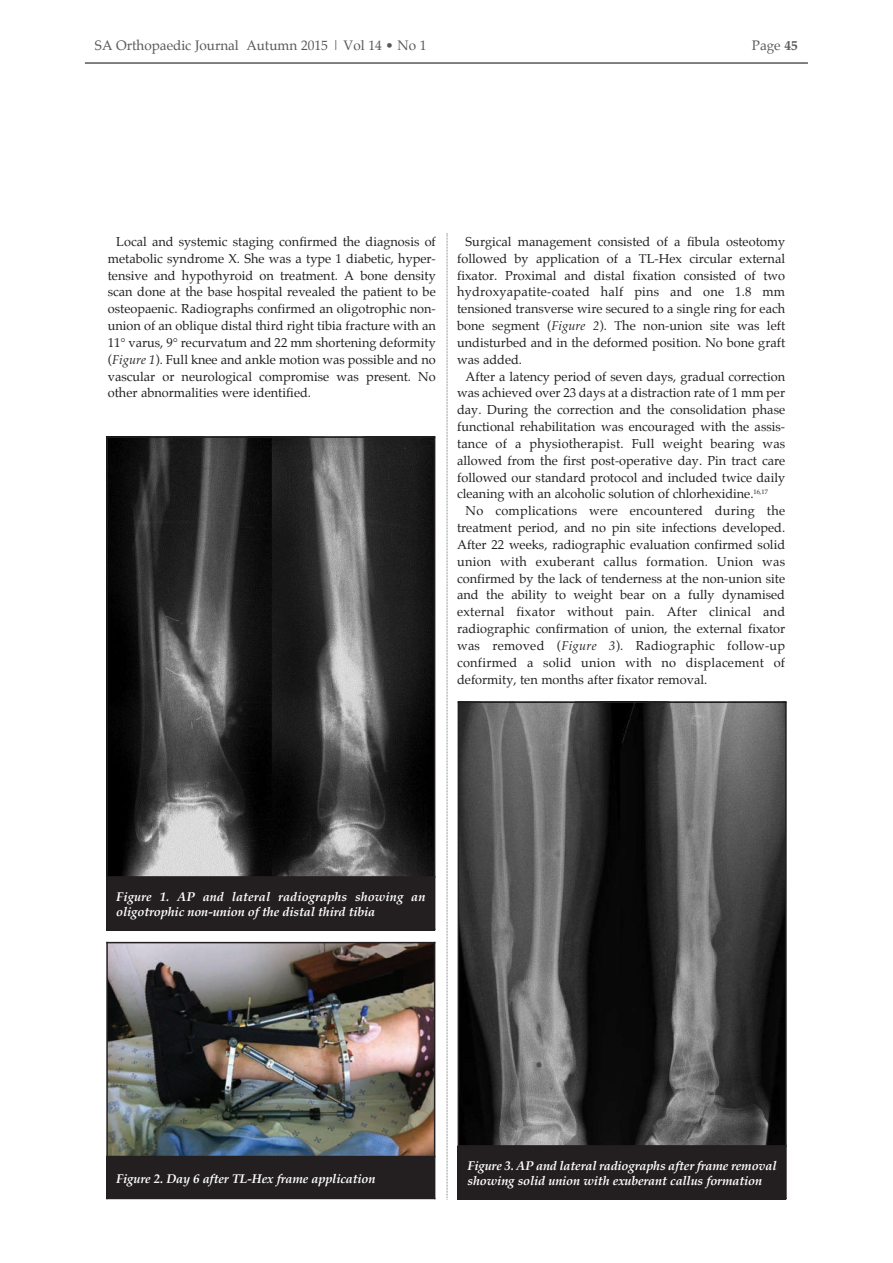
<style>
.page{position:relative;width:893px;height:1263px;background:#fff}
.page>*{position:absolute;margin:0;border:0;box-sizing:border-box;transform-origin:0 0}
.t1{font:13.5px "Palatino";color:#57585a}
.t2{font:12.75px/16.8px "Palatino";color:#231f20;text-align:justify}
.t3{font:12.75px "Palatino";letter-spacing:.02em;color:#231f20}
.t4{font:italic 700 12.75px/15.3px "Palatino";letter-spacing:-.015em;color:#fff}
.s1{font-weight:700}
.s2{font-style:italic}
</style>
<div class="page">
<hr style="left:85px;top:62px;width:723px;height:2px;background:#57585a">
<svg style="left:447px;top:233px;width:1px;height:967px"></svg>
<img style="left:108px;top:438px;width:326px;height:438px">
<div style="left:106px;top:877px;width:329px;height:53px;background:#231f20"></div>
<hr style="left:106px;top:436px;width:2px;height:494px;background:#231f20">
<hr style="left:434px;top:436px;width:1px;height:494px;background:#231f20">
<hr style="left:106px;top:436px;width:329px;height:2px;background:#231f20">
<hr style="left:106px;top:876px;width:329px;height:2px;background:#231f20">
<img style="left:459px;top:703px;width:326px;height:442px">
<div style="left:458px;top:1146px;width:328px;height:53px;background:#231f20"></div>
<hr style="left:458px;top:701px;width:1px;height:498px;background:#231f20">
<hr style="left:785px;top:701px;width:2px;height:498px;background:#231f20">
<hr style="left:458px;top:701px;width:329px;height:2px;background:#231f20">
<hr style="left:458px;top:1145px;width:329px;height:2px;background:#231f20">
<img style="left:108px;top:943px;width:326px;height:213px">
<div style="left:106px;top:1156px;width:329px;height:43px;background:#231f20"></div>
<hr style="left:106px;top:942px;width:2px;height:257px;background:#231f20">
<hr style="left:434px;top:942px;width:1px;height:257px;background:#231f20">
<hr style="left:106px;top:942px;width:329px;height:1px;background:#231f20">
<p class="t1" style="left:95px;top:39px;width:333px">SA Orthopaedic Journal Autumn 2015 | Vol 14 • No 1</p>
<p class="t1" style="left:752px;top:39px;width:48px">Page <span class="s1">45</span></p>
<p class="t2" style="left:108px;top:234px;width:330px;text-indent:9px">Local and systemic staging confirmed the diagnosis of metabolic syndrome X. She was a type 1 diabetic, hyper&shy;tensive and hypothyroid on treatment. A bone density scan done at the base hospital revealed the patient to be osteopaenic. Radiographs confirmed an oligotrophic non&shy;union of an oblique distal third right tibia fracture with an 11° varus, 9° recurvatum and 22 mm shortening deformity (<span class="s2">Figure 1</span>). Full knee and ankle motion was possible and no vascular or neurological compromise was present. No other abnormalities were identified.</p>
<p class="t2" style="left:466px;top:234px;width:321px">Surgical management consisted of a fibula osteotomy</p>
<p class="t2" style="left:457px;top:251px;width:329px">followed by application of a TL-Hex circular external</p>
<p class="t2" style="left:457px;top:268px;width:330px">fixator. Proximal and distal fixation consisted of two</p>
<p class="t3" style="left:457px;top:286px;width:330px">hydroxyapatite-coated half pins and one 1.8 mm</p>
<p class="t2" style="left:457px;top:301px;width:329px">tensioned transverse wire secured to a single ring for each</p>
<p class="t2" style="left:457px;top:318px;width:330px">bone segment (<span class="s2">Figure 2</span>). The non-union site was left</p>
<p class="t2" style="left:457px;top:335px;width:330px">undisturbed and in the deformed position. No bone graft</p>
<p class="t2" style="left:457px;top:352px;width:66px">was added.</p>
<p class="t2" style="left:466px;top:369px;width:321px">After a latency period of seven days, gradual correction</p>
<p class="t2" style="left:457px;top:385px;width:329px">was achieved over 23 days at a distraction rate of 1 mm per</p>
<p class="t2" style="left:457px;top:402px;width:330px">day. During the correction and the consolidation phase</p>
<p class="t2" style="left:457px;top:419px;width:330px">functional rehabilitation was encouraged with the assis-</p>
<p class="t2" style="left:457px;top:436px;width:330px">tance of a physiotherapist. Full weight bearing was</p>
<p class="t2" style="left:457px;top:453px;width:330px">allowed from the first post-operative day. Pin tract care</p>
<p class="t2" style="left:457px;top:470px;width:330px">followed our standard protocol and included twice daily</p>
<p class="t2" style="left:457px;top:486px;width:312px">cleaning with an alcoholic solution of chlorhexidine.<sup>16,17</sup></p>
<p class="t3" style="left:466px;top:505px;width:321px">No complications were encountered during the</p>
<p class="t2" style="left:457px;top:520px;width:330px">treatment period, and no pin site infections developed.</p>
<p class="t2" style="left:457px;top:537px;width:330px">After 22 weeks, radiographic evaluation confirmed solid</p>
<p class="t3" style="left:457px;top:555px;width:330px">union with exuberant callus formation. Union was</p>
<p class="t2" style="left:457px;top:571px;width:330px">confirmed by the lack of tenderness at the non-union site</p>
<p class="t2" style="left:457px;top:587px;width:329px">and the ability to weight bear on a fully dynamised</p>
<p class="t3" style="left:457px;top:606px;width:330px">external fixator without pain. After clinical and</p>
<p class="t2" style="left:457px;top:621px;width:330px">radiographic confirmation of union, the external fixator</p>
<p class="t3" style="left:457px;top:639px;width:330px">was removed (<span class="s2">Figure 3</span>). Radiographic follow-up</p>
<p class="t3" style="left:457px;top:656px;width:330px">confirmed a solid union with no displacement of</p>
<p class="t2" style="left:457px;top:672px;width:252px">deformity, ten months after fixator removal.</p>
<p class="t4" style="left:116px;top:889px;width:311px">Figure 1. AP and lateral radiographs showing an oligotrophic non-union of the distal third tibia</p>
<p class="t4" style="left:468px;top:1158px;width:311px">Figure 3. AP and lateral radiographs after frame removal</p>
<p class="t4" style="left:116px;top:1171px;width:261px">Figure 2. Day 6 after TL-Hex frame application</p>
<p class="t4" style="left:468px;top:1173px;width:296px">showing solid union with exuberant callus formation</p>
</div>
